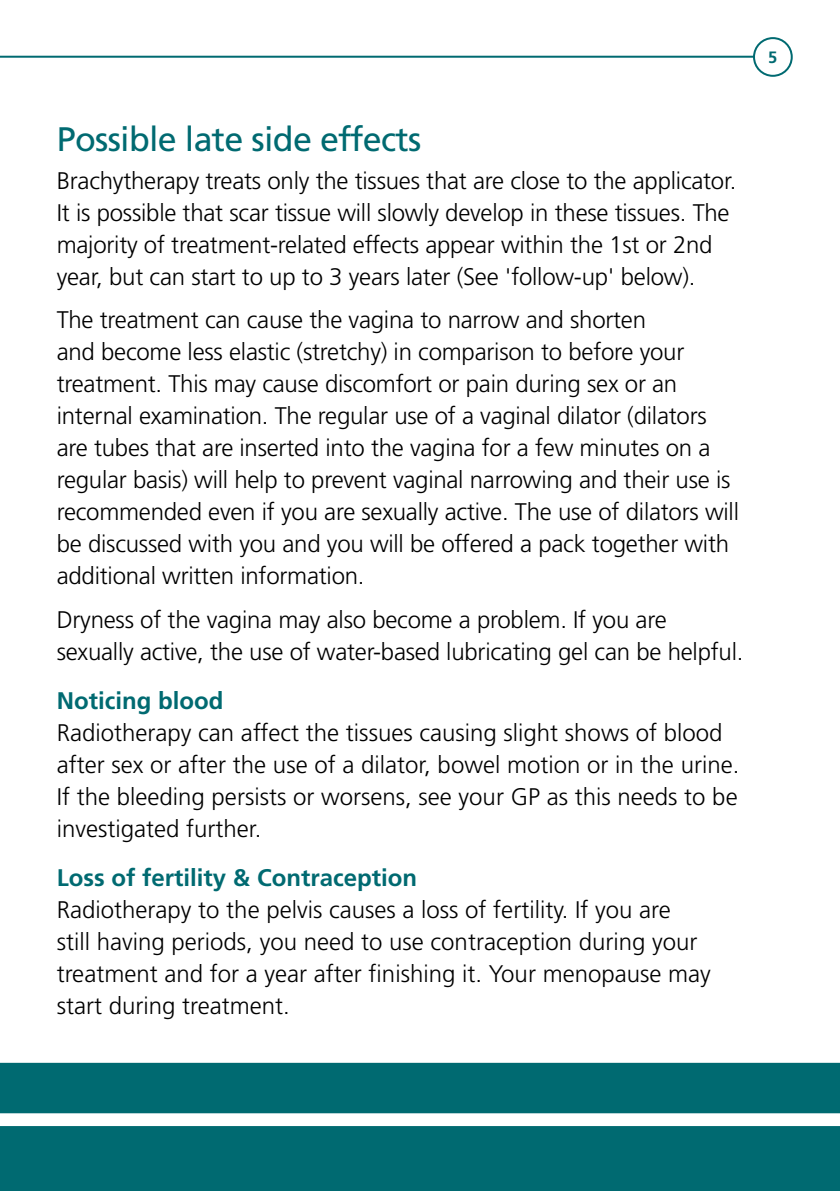
<style>
.page{position:relative;width:840px;height:1191px;background:#fff}
.page>*{position:absolute;margin:0;border:0;box-sizing:border-box;transform-origin:0 0}
.t1{font:34px "Frutiger";letter-spacing:-.02em;color:#006a71}
.t2{font:300 24px/32px "Frutiger";letter-spacing:-.01em;color:#000}
.t3{font:700 24px "Frutiger";color:#006a71}
.t4{font:700 16.4px "Frutiger";color:#006a71}
</style>
<div class="page">
<div style="left:0;top:1062px;width:839px;height:129px;background:#006a71"></div>
<hr style="left:0;top:56px;width:791px;height:2px;background:#006a71">
<div style="left:753px;top:38px;width:38px;height:38px;background:#fff;border-radius:50%"></div>
<div style="left:752px;top:37px;width:40px;height:40px;border:2px solid #006a71;border-radius:50%"></div>
<svg style="left:0;top:1113px;width:839px;height:13px"></svg>
<h1 class="t1" style="left:57px;top:119px;width:366px">Possible late side effects</h1>
<p class="t2" style="left:57px;top:165px;width:680px">Brachytherapy treats only the tissues that are close to the applicator.<br>It is possible that scar tissue will slowly develop in these tissues. The majority of treatment-related effects appear within the 1st or 2nd year, but can start to up to 3 years later (See 'follow-up' below).</p>
<p class="t2" style="left:57px;top:304px;width:683px">The treatment can cause the vagina to narrow and shorten<br>and become less elastic (stretchy) in comparison to before your treatment. This may cause discomfort or pain during sex or an internal examination. The regular use of a vaginal dilator (dilators are tubes that are inserted into the vagina for a few minutes on a regular basis) will help to prevent vaginal narrowing and their use is recommended even if you are sexually active. The use of dilators will be discussed with you and you will be offered a pack together with additional written information.</p>
<p class="t2" style="left:57px;top:603px;width:687px">Dryness of the vagina may also become a problem. If you are sexually active, the use of water-based lubricating gel can be helpful.</p>
<p class="t3" style="left:57px;top:686px;width:168px">Noticing blood</p>
<p class="t2" style="left:57px;top:716px;width:683px">Radiotherapy can affect the tissues causing slight shows of blood after sex or after the use of a dilator, bowel motion or in the urine.<br>If the bleeding persists or worsens, see your GP as this needs to be investigated further.</p>
<p class="t3" style="left:57px;top:863px;width:362px">Loss of fertility &amp; Contraception</p>
<p class="t2" style="left:57px;top:893px;width:655px">Radiotherapy to the pelvis causes a loss of fertility. If you are<br>still having periods, you need to use contraception during your treatment and for a year after finishing it. Your menopause may start during treatment.</p>
<p class="t4" style="left:767px;top:48px;width:11px">5</p>
</div>
